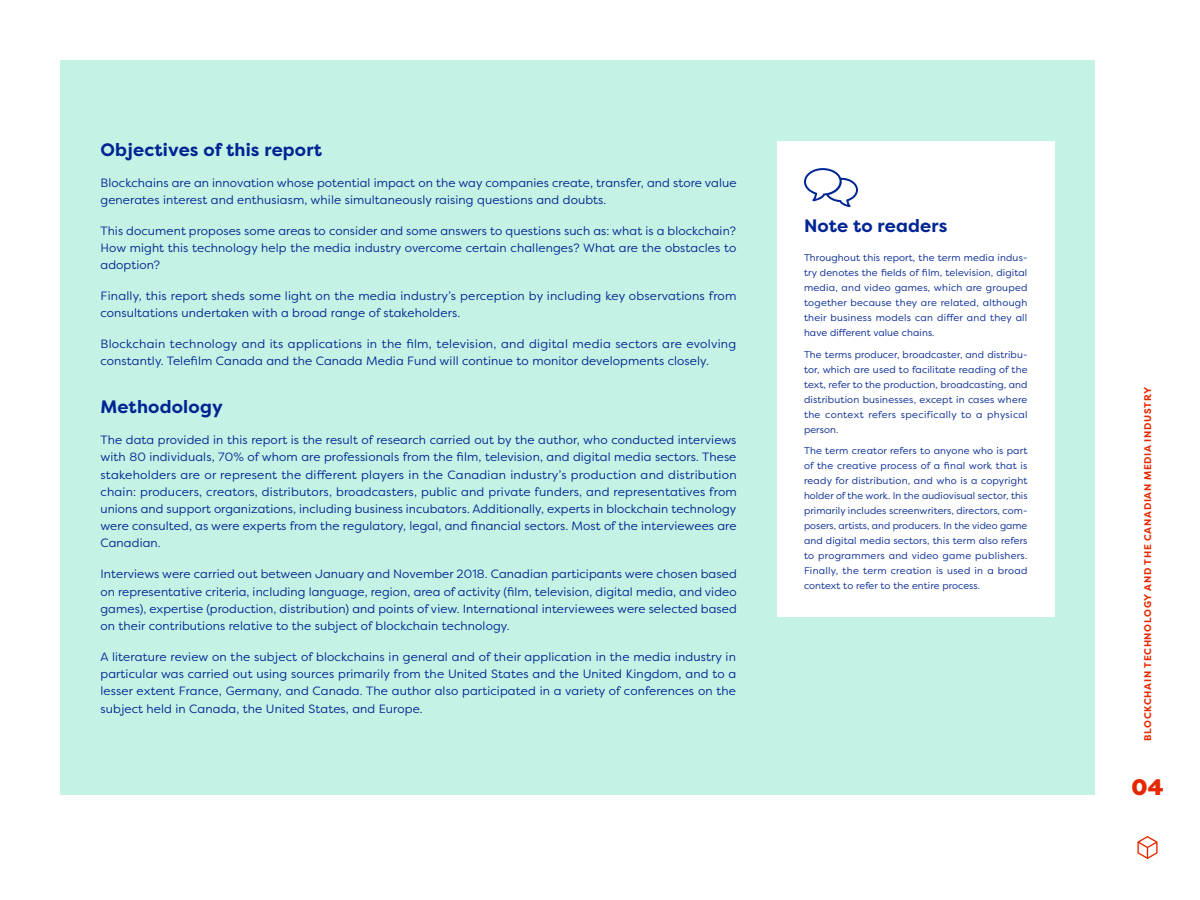
<style>
.page{position:relative;width:1200px;height:900px;background:#fff}
.page>*{position:absolute;margin:0;border:0;box-sizing:border-box;transform-origin:0 0}
.t1{font:900 22.5px "Filson Pro";color:#e62800}
.t2{font:700 18px "Filson Pro";letter-spacing:.01em;color:#002593}
.t3{font:12px/17.2px "Filson Pro";letter-spacing:.01em;color:#002593;text-align:justify}
.t4{font:9.75px/15px "Filson Pro";letter-spacing:.025em;color:#002593;text-align:justify}
.t5{font:700 9.75px "Filson Pro";letter-spacing:.07em;color:#e62800}
</style>
<div class="page">
<div style="left:60px;top:60px;width:1035px;height:735px;background:#c4f2e4"></div>
<svg style="left:1137px;top:836px;width:21px;height:23px"></svg>
<div style="left:777px;top:141px;width:277px;height:475px;background:#fff"></div>
<svg style="left:804px;top:168px;width:54px;height:39px"></svg>
<h2 class="t2" style="left:100px;top:138px;width:223px">Objectives of this report</h2>
<p class="t3" style="left:100px;top:174px;width:638px">Blockchains are an innovation whose potential impact on the way companies create, transfer, and store value generates interest and enthusiasm, while simultaneously raising questions and doubts.</p>
<p class="t3" style="left:100px;top:222px;width:637px">This document proposes some areas to consider and some answers to questions such as: what is a blockchain?<br>How might this technology help the media industry overcome certain challenges? What are the obstacles to adoption?</p>
<p class="t3" style="left:100px;top:287px;width:638px">Finally, this report sheds some light on the media industry’s perception by including key observations from consultations undertaken with a broad range of stakeholders.</p>
<p class="t3" style="left:100px;top:335px;width:637px">Blockchain technology and its applications in the film, television, and digital media sectors are evolving constantly. Telefilm Canada and the Canada Media Fund will continue to monitor developments closely.</p>
<h2 class="t2" style="left:100px;top:396px;width:124px">Methodology</h2>
<p class="t3" style="left:100px;top:431px;width:638px">The data provided in this report is the result of research carried out by the author, who conducted interviews with 80 individuals, 70% of whom are professionals from the film, television, and digital media sectors. These stakeholders are or represent the different players in the Canadian industry’s production and distribution chain: producers, creators, distributors, broadcasters, public and private funders, and representatives from unions and support organizations, including business incubators. Additionally, experts in blockchain technology were consulted, as were experts from the regulatory, legal, and financial sectors. Most of the interviewees are Canadian.</p>
<p class="t3" style="left:100px;top:565px;width:638px">Interviews were carried out between January and November 2018. Canadian participants were chosen based on representative criteria, including language, region, area of activity (film, television, digital media, and video games), expertise (production, distribution) and points of view. International interviewees were selected based on their contributions relative to the subject of blockchain technology.</p>
<p class="t3" style="left:100px;top:648px;width:637px">A literature review on the subject of blockchains in general and of their application in the media industry in particular was carried out using sources primarily from the United States and the United Kingdom, and to a lesser extent France, Germany, and Canada. The author also participated in a variety of conferences on the subject held in Canada, the United States, and Europe.</p>
<h2 class="t2" style="left:804px;top:215px;width:145px">Note to readers</h2>
<p class="t4" style="left:804px;top:250px;width:225px">Throughout this report, the term media indus&shy;try denotes the fields of film, television, digital media, and video games, which are grouped together because they are related, although their business models can differ and they all have different value chains.</p>
<p class="t4" style="left:804px;top:346px;width:225px">The terms producer, broadcaster, and distribu&shy;tor, which are used to facilitate reading of the text, refer to the production, broadcasting, and distribution businesses, except in cases where the context refers specifically to a physical person.</p>
<p class="t4" style="left:804px;top:443px;width:225px">The term creator refers to anyone who is part of the creative process of a final work that is ready for distribution, and who is a copyright holder of the work. In the audiovisual sector, this primarily includes screenwriters, directors, com&shy;posers, artists, and producers. In the video game and digital media sectors, this term also refers to programmers and video game publishers.<br>Finally, the term creation is used in a broad context to refer to the entire process.</p>
<p class="t5" style="left:1142px;top:741px;width:355px;rotate:-90deg">BLOCKCHAIN TECHNOLOGY AND THE CANADIAN MEDIA INDUSTRY</p>
<h1 class="t1" style="left:1132px;top:773px;width:33px">04</h1>
</div>
